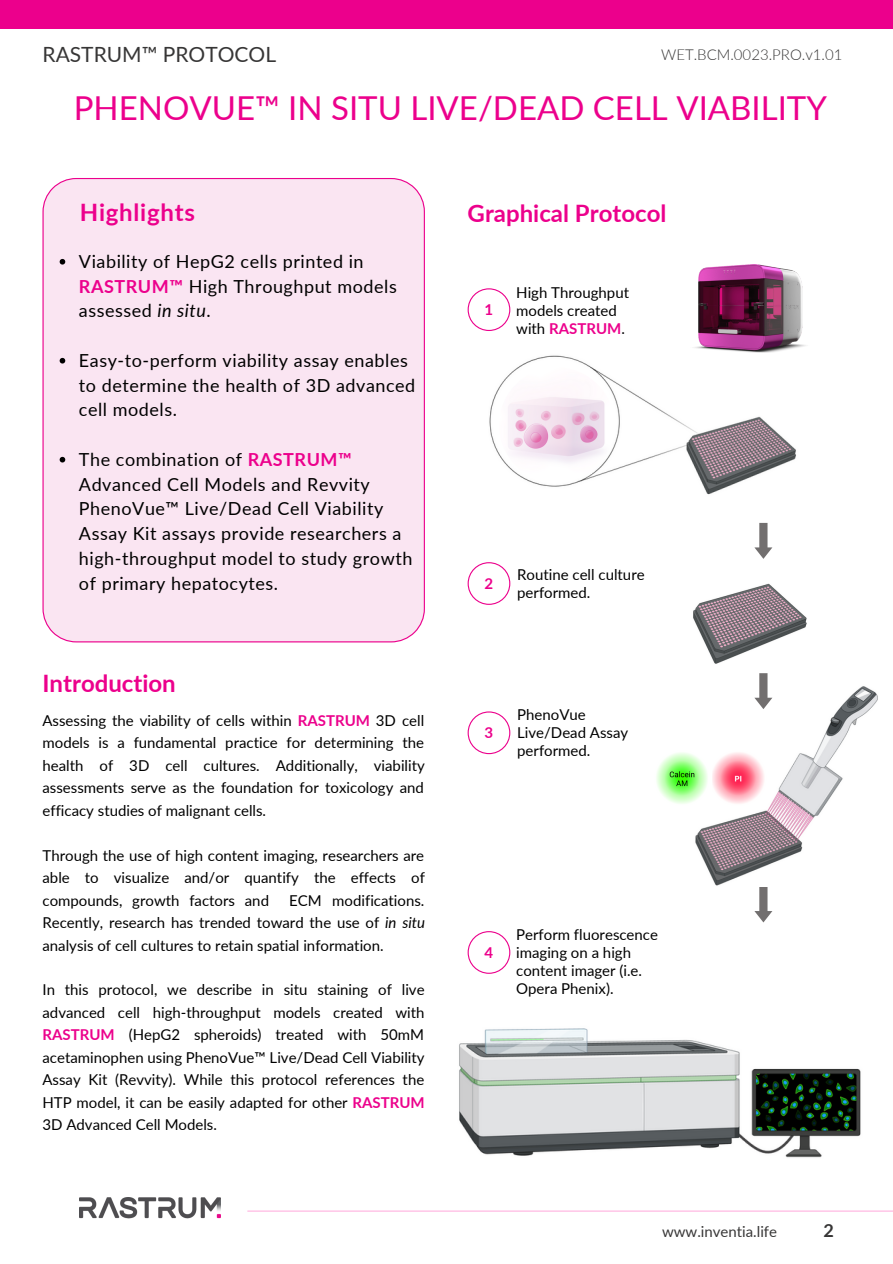
<style>
.page{position:relative;width:893px;height:1264px;background:#fff}
.page>*{position:absolute;margin:0;border:0;box-sizing:border-box;transform-origin:0 0}
.t1{font:33px "Lato";color:#ec008c}
.t2{font:700 24px "Lato";color:#ec008c}
.t3{font:700 24px "Lato";letter-spacing:.03em;color:#ec008c}
.t4{font:21px "Lato";color:#373636}
.t5{font:18px/24.8px "Lato";letter-spacing:.03em;color:#000}
.t6{font:700 18px "Lato";color:#373636}
.t7{font:15px/22.5px "Lato";color:#000}
.t8{font:300 15px "Lato";color:#373636}
.t9{font:15px "Lato";color:#373636}
.t10{font:700 15px "Lato";color:#ec008c}
.s1{font-weight:700;color:#ec008c}
.s2{font-style:italic}
</style>
<div class="page">
<div style="left:0;top:0;width:892px;height:29px;background:#ec008c"></div>
<hr style="left:248px;top:1210px;width:644px;height:1px;background:#ffb1df">
<img style="left:80px;top:1197px;width:140px;height:22px">
<svg style="left:467px;top:562px;width:43px;height:43px"></svg>
<svg style="left:467px;top:931px;width:43px;height:42px"></svg>
<svg style="left:467px;top:711px;width:43px;height:43px"></svg>
<div style="left:42px;top:178px;width:383px;height:464px;background:#fae5f2"></div>
<svg style="left:60px;top:259px;width:5px;height:5px"></svg>
<svg style="left:60px;top:358px;width:5px;height:5px"></svg>
<svg style="left:60px;top:457px;width:5px;height:5px"></svg>
<svg style="left:467px;top:288px;width:43px;height:43px"></svg>
<svg style="left:754px;top:887px;width:18px;height:35px"></svg>
<img style="left:695px;top:686px;width:183px;height:200px">
<svg style="left:754px;top:673px;width:18px;height:36px"></svg>
<img style="left:711px;top:750px;width:55px;height:55px">
<img style="left:693px;top:583px;width:114px;height:81px">
<img style="left:656px;top:750px;width:55px;height:55px">
<img style="left:694px;top:265px;width:112px;height:88px">
<svg style="left:754px;top:523px;width:18px;height:36px"></svg>
<img style="left:489px;top:355px;width:307px;height:140px">
<img style="left:499px;top:367px;width:115px;height:115px;border-radius:50%">
<img style="left:459px;top:1028px;width:402px;height:130px">
<p class="t4" style="left:43px;top:41px;width:235px">RASTRUM™ PROTOCOL</p>
<p class="t8" style="left:661px;top:46px;width:183px">WET.BCM.0023.PRO.v1.01</p>
<p class="t1" style="left:74px;top:88px;width:754px">PHENOVUE™ IN SITU LIVE/DEAD CELL VIABILITY</p>
<p class="t3" style="left:80px;top:197px;width:116px">Highlights</p>
<p class="t5" style="left:79px;top:248px;width:319px">Viability of HepG2 cells printed in<br><span class="s1">RASTRUM™</span> High Throughput models assessed <span class="s2">in situ</span>.</p>
<p class="t5" style="left:79px;top:347px;width:338px">Easy-to-perform viability assay enables to determine the health of 3D advanced cell models.</p>
<p class="t5" style="left:79px;top:446px;width:335px">The combination of <span class="s1">RASTRUM™ </span>Advanced Cell Models and Revvity PhenoVue™ Live/Dead Cell Viability Assay Kit assays provide researchers a high-throughput model to study growth of primary hepatocytes.</p>
<p class="t2" style="left:42px;top:668px;width:135px">Introduction</p>
<p class="t7" style="left:42px;top:708px;width:384px;text-align:justify">Assessing the viability of cells within <span class="s1">RASTRUM</span> 3D cell models is a fundamental practice for determining the health of 3D cell cultures. Additionally, viability assessments serve as the foundation for toxicology and efficacy studies of malignant cells.</p>
<p class="t7" style="left:42px;top:843px;width:384px;text-align:justify">Through the use of high content imaging, researchers are able to visualize and/or quantify the effects of compounds, growth factors and</p>
<p class="t7" style="left:42px;top:888px;width:384px;text-align:justify;text-indent:246px">ECM modifications.<br>Recently, research has trended toward the use of <span class="s2">in situ </span>analysis of cell cultures to retain spatial information.</p>
<p class="t7" style="left:42px;top:978px;width:384px;text-align:justify">In this protocol, we describe in situ staining of live advanced cell high-throughput models created with <span class="s1">RASTRUM</span> (HepG2 spheroids) treated with 50mM acetaminophen using PhenoVue™ Live/Dead Cell Viability Assay Kit (Revvity). While this protocol references the HTP model, it can be easily adapted for other <span class="s1">RASTRUM </span>3D Advanced Cell Models.</p>
<p class="t2" style="left:467px;top:198px;width:200px">Graphical Protocol</p>
<p class="t10" style="left:484px;top:300px;width:10px">1</p>
<p class="t7" style="left:516px;top:283px;width:114px;line-height:18px">High Throughput models created with <span class="s1">RASTRUM</span>.</p>
<p class="t10" style="left:484px;top:574px;width:10px">2</p>
<p class="t7" style="left:517px;top:565px;width:129px;line-height:18px">Routine cell culture performed.</p>
<p class="t10" style="left:484px;top:723px;width:10px">3</p>
<p class="t7" style="left:517px;top:705px;width:112px;line-height:18px">PhenoVue<br>Live/Dead Assay performed.</p>
<p class="t10" style="left:484px;top:943px;width:10px">4</p>
<p class="t7" style="left:516px;top:925px;width:143px;line-height:18px">Perform fluorescence imaging on a high content imager (i.e.<br>Opera Phenix).</p>
<p class="t9" style="left:662px;top:1222px;width:117px">www.inventia.life</p>
<p class="t6" style="left:823px;top:1219px;width:12px">2</p>
</div>
